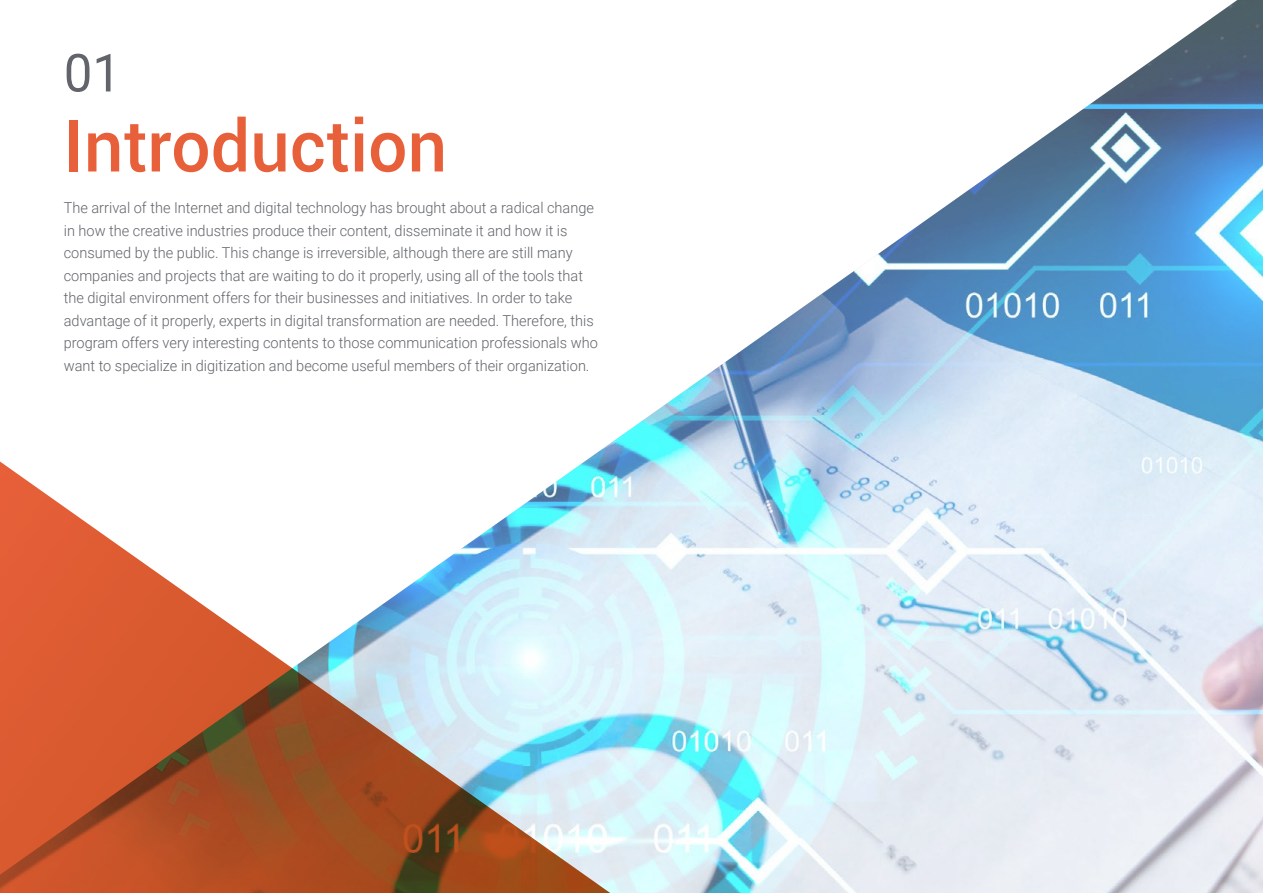
<style>
.page{position:relative;width:1263px;height:893px;background:#fff}
.page>*{position:absolute;margin:0;border:0;box-sizing:border-box;transform-origin:0 0}
.t1{font:500 72px "Roboto";color:#e7603a}
.t2{font:52.5px "Roboto";color:#61646a}
.t3{font:300 15px/22.5px "Roboto";color:#61646a}
</style>
<div class="page">
<img style="left:607px;top:0;width:656px;height:893px">
<svg style="left:0;top:446px;width:640px;height:447px"></svg>
<h2 class="t2" style="left:64px;top:36px;width:59px">01</h2>
<h1 class="t1" style="left:64px;top:95px;width:385px">Introduction</h1>
<p class="t3" style="left:64px;top:196px;width:535px">The arrival of the Internet and digital technology has brought about a radical change in how the creative industries produce their content, disseminate it and how it is consumed by the public. This change is irreversible, although there are still many companies and projects that are waiting to do it properly, using all of the tools that the digital environment offers for their businesses and initiatives. In order to take advantage of it properly, experts in digital transformation are needed. Therefore, this program offers very interesting contents to those communication professionals who want to specialize in digitization and become useful members of their organization.</p>
</div>
